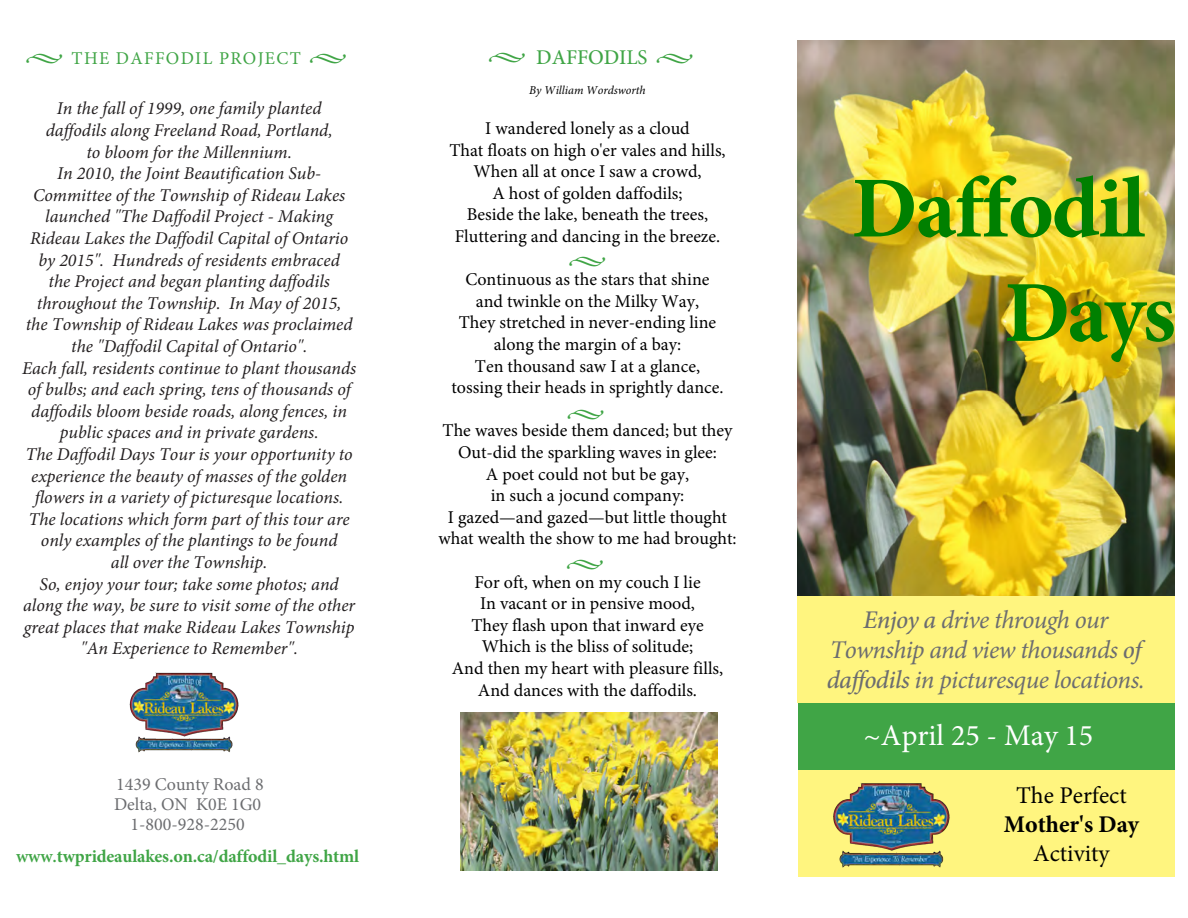
<style>
.page{position:relative;width:1188px;height:918px;background:#fff}
.page>*{position:absolute;margin:0;border:0;box-sizing:border-box;transform-origin:0 0}
.t1{font:700 87px/104.4px "Minion Pro";letter-spacing:-.02em;color:#008000}
.t2{font:30px "Minion Pro";color:#fff}
.t3{font:italic 25.5px/30px "Minion Pro";letter-spacing:-.025em;color:#6c6d70;text-align:center}
.t4{font:24px "Minion Pro";color:#000}
.t5{font:700 24px "Minion Pro";color:#000}
.t6{font:500 24px "Minion Pro";color:#40a546}
.t7{font:500 21px "Minion Pro";letter-spacing:-.005em;color:#40a546}
.t8{font:italic 18px/21.6px "Minion Pro";color:#231f20;text-align:center}
.t9{font:18px/21.6px "Minion Pro";color:#000;text-align:center}
.t10{font:18px/20.1px "Minion Pro";color:#6c6d70;text-align:center}
.t11{font:700 18px "Minion Pro";letter-spacing:-.01em;color:#40a546}
.t12{font:18px "Minion Pro";letter-spacing:.075em;color:#40a546}
.t13{font:italic 12px "Minion Pro";color:#000}
.s1{font-weight:500;font-size:24px}
.s2{font-weight:600}
.s3{font-size:24px}
.s4{font-weight:400}
.s5{font-weight:500}
</style>
<div class="page">
<img style="left:798px;top:41px;width:377px;height:555px">
<img style="left:461px;top:713px;width:257px;height:158px">
<img style="left:129px;top:672px;width:110px;height:81px">
<div style="left:798px;top:699px;width:377px;height:71px;background:#40a546"></div>
<div style="left:798px;top:596px;width:377px;height:107px;background:#fff57f"></div>
<div style="left:799px;top:770px;width:376px;height:106px;background:#fff57f"></div>
<img style="left:828px;top:783px;width:135px;height:94px">
<p class="t12" style="left:25px;top:46px;width:323px"><span class="s1">•</span> THE DAFFODIL PROJECT <span class="s1">•</span></p>
<p class="t8" style="left:22px;top:98px;width:336px">In the fall of 1999, one family planted<br>daffodils along Freeland Road, Portland,<br>to bloom for the Millennium.<br>In 2010, the Joint Beautification Sub-Committee of the Township of Rideau Lakes launched "The Daffodil Project - Making Rideau Lakes the Daffodil Capital of Ontario by 2015". Hundreds of residents embraced<br>the Project and began planting daffodils throughout the Township. In May of 2015,<br>the Township of Rideau Lakes was proclaimed the "Daffodil Capital of Ontario".<br>Each fall, residents continue to plant thousands of bulbs; and each spring, tens of thousands of daffodils bloom beside roads, along fences, in public spaces and in private gardens.<br>The Daffodil Days Tour is your opportunity to experience the beauty of masses of the golden flowers in a variety of picturesque locations.<br>The locations which form part of this tour are only examples of the plantings to be found<br>all over the Township.<br>So, enjoy your tour; take some photos; and along the way, be sure to visit some of the other great places that make Rideau Lakes Township "An Experience to Remember".</p>
<p class="t10" style="left:114px;top:774px;width:151px">1439 County Road 8<br>Delta, ON K0E 1G0<br>1-800-928-2250</p>
<p class="t11" style="left:16px;top:844px;width:345px"><span class="s2">www.</span>twprideaulakes.on.ca/daffodil_days.html</p>
<p class="t7" style="left:488px;top:43px;width:208px"><span class="s3">•</span> DAFFODI<span class="s4">LS</span> <span class="s3">•</span></p>
<p class="t13" style="left:529px;top:82px;width:118px">By William Wordsworth</p>
<p class="t9" style="left:449px;top:118px;width:278px">I wandered lonely as a cloud<br>That floats on high o'er vales and hills,<br>When all at once I saw a crowd,<br>A host of golden daffodils;<br>Beside the lake, beneath the trees,<br>Fluttering and dancing in the breeze.</p>
<p class="t9" style="left:451px;top:269px;width:274px">Continuous as the stars that shine and twinkle on the Milky Way,<br>They stretched in never-ending line along the margin of a bay:<br>Ten thousand saw I at a glance, tossing their heads in sprightly dance.</p>
<p class="t9" style="left:438px;top:420px;width:300px">The waves beside them danced; but they Out-did the sparkling waves in glee:<br>A poet could not but be gay,<br>in such a jocund company:<br>I gazed—and gazed—but little thought what wealth the show to me had brought:</p>
<p class="t9" style="left:452px;top:571px;width:273px">For oft, when on my couch I lie<br>In vacant or in pensive mood,<br>They flash upon that inward eye<br>Which is the bliss of solitude;<br>And then my heart with pleasure fills,<br>And dances with the daffodils.</p>
<p class="t6" style="left:568px;top:243px;width:40px">•</p>
<h3 class="t6" style="left:567px;top:396px;width:40px">•</h3>
<p class="t6" style="left:566px;top:546px;width:40px">•</p>
<p class="t1" style="left:1004px;top:155px;width:173px;text-indent:-153px">Daffodil<br>Days</p>
<p class="t3" style="left:827px;top:604px;width:320px"><span class="s5">Enjoy a</span> drive through our<br>Township and view thousands <span class="s5">of daffodils</span> in picturesque locations.</p>
<p class="t2" style="left:864px;top:716px;width:231px">~April 25 - May 15</p>
<h3 class="t4" style="left:1016px;top:780px;width:112px">The Perfect</h3>
<h3 class="t5" style="left:1004px;top:808px;width:137px">Mother's Day</h3>
<h3 class="t4" style="left:1033px;top:837px;width:78px">Activity</h3>
</div>
